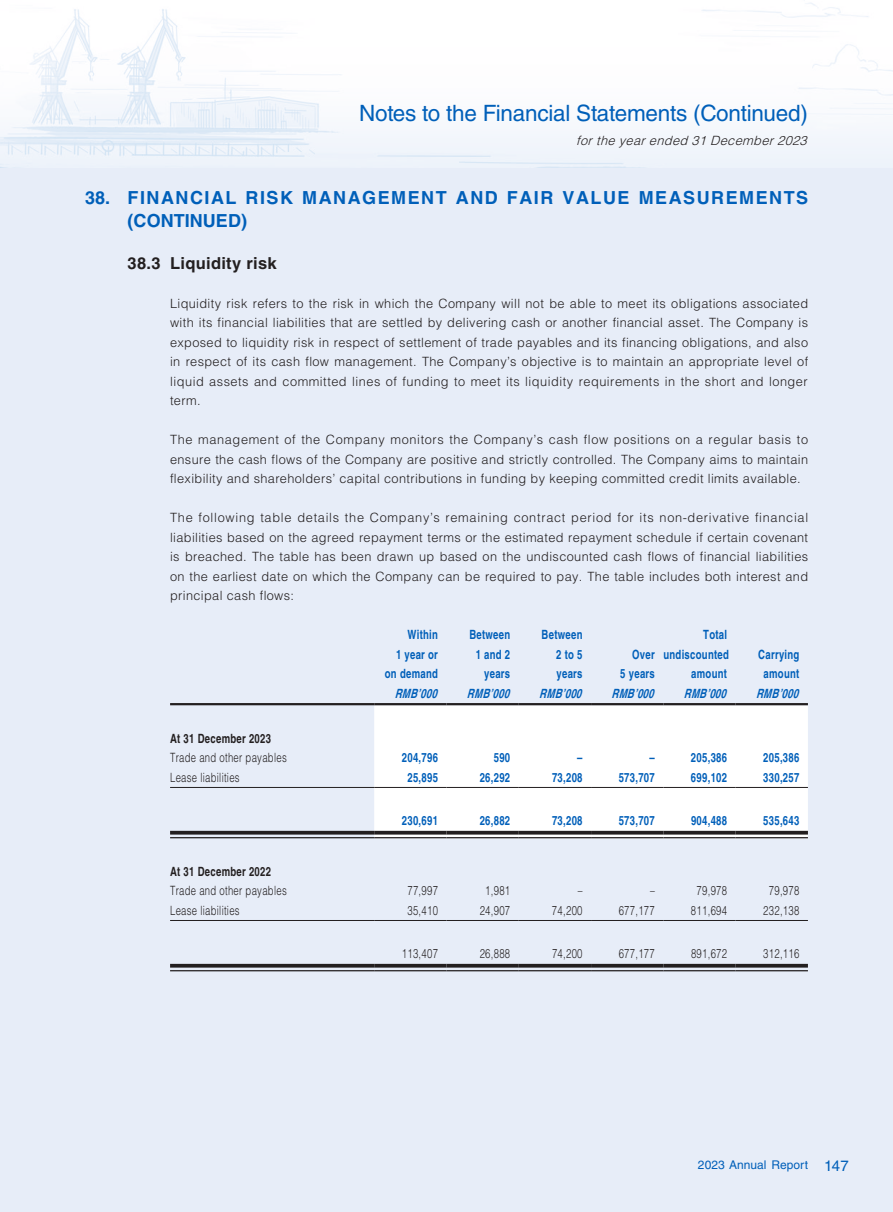
<style>
.page{position:relative;width:893px;height:1212px;background:#fff}
.page>*{position:absolute;margin:0;border:0;box-sizing:border-box;transform-origin:0 0}
.t1{font:22.5px "Helvetica LT Std";letter-spacing:-.01em;color:#005fb9}
.t2{font:700 18px/23.2px "Helvetica LT Std";letter-spacing:.085em;color:#005fb9}
.t3{font:700 16.5px "Helvetica LT Std";letter-spacing:.02em;color:#231f20}
.t4{font:300 12.75px/19.5px "Helvetica LT Std";letter-spacing:.03em;color:#231f20;text-align:justify}
.t5{font:700 12.75px/19.5px "Helvetica LT Std";letter-spacing:.03em;color:#005fb9;text-align:right;scale:.75 1}
.t6{font:300 12.75px "Helvetica LT Std";letter-spacing:.03em;color:#231f20;scale:.75 1}
.t7{font:italic 700 12.75px "Helvetica LT Std";color:#005fb9;scale:.75 1}
.t8{font:700 12.75px "Helvetica LT Std";letter-spacing:.03em;color:#231f20;scale:.75 1}
.t9{font:italic 300 12.75px "Helvetica LT Std";color:#231f20}
.t10{font:12px "Helvetica LT Std";letter-spacing:.005em;color:#005fb9}
.s1{font-size:15px}
</style>
<div class="page">
<img style="left:0;top:3px;width:893px;height:165px">
<div style="left:0;top:168px;width:893px;height:1044px;background:#e7edf8"></div>
<div style="left:374px;top:705px;width:434px;height:132px;background:#fff"></div>
<hr style="left:170px;top:703px;width:204px;height:2px;background:#231f20">
<hr style="left:374px;top:703px;width:72px;height:2px;background:#231f20">
<hr style="left:446px;top:703px;width:73px;height:2px;background:#231f20">
<hr style="left:519px;top:703px;width:72px;height:2px;background:#231f20">
<hr style="left:591px;top:703px;width:72px;height:2px;background:#231f20">
<hr style="left:663px;top:703px;width:73px;height:2px;background:#231f20">
<hr style="left:736px;top:703px;width:72px;height:2px;background:#231f20">
<hr style="left:170px;top:787px;width:204px;height:1px;background:#231f20">
<hr style="left:374px;top:787px;width:72px;height:1px;background:#231f20">
<hr style="left:446px;top:787px;width:73px;height:1px;background:#231f20">
<hr style="left:519px;top:787px;width:72px;height:1px;background:#231f20">
<hr style="left:591px;top:787px;width:72px;height:1px;background:#231f20">
<hr style="left:663px;top:787px;width:73px;height:1px;background:#231f20">
<hr style="left:736px;top:787px;width:72px;height:1px;background:#231f20">
<hr style="left:170px;top:831px;width:204px;height:3px;background:#231f20">
<hr style="left:170px;top:837px;width:204px;height:1px;background:#231f20">
<hr style="left:374px;top:831px;width:72px;height:3px;background:#231f20">
<hr style="left:374px;top:837px;width:72px;height:1px;background:#231f20">
<hr style="left:446px;top:831px;width:73px;height:3px;background:#231f20">
<hr style="left:446px;top:837px;width:73px;height:1px;background:#231f20">
<hr style="left:519px;top:831px;width:72px;height:3px;background:#231f20">
<hr style="left:519px;top:837px;width:72px;height:1px;background:#231f20">
<hr style="left:591px;top:831px;width:72px;height:3px;background:#231f20">
<hr style="left:591px;top:837px;width:72px;height:1px;background:#231f20">
<hr style="left:663px;top:831px;width:73px;height:3px;background:#231f20">
<hr style="left:663px;top:837px;width:73px;height:1px;background:#231f20">
<hr style="left:736px;top:831px;width:72px;height:3px;background:#231f20">
<hr style="left:736px;top:837px;width:72px;height:1px;background:#231f20">
<hr style="left:170px;top:920px;width:204px;height:1px;background:#231f20">
<hr style="left:374px;top:920px;width:72px;height:1px;background:#231f20">
<hr style="left:446px;top:920px;width:73px;height:1px;background:#231f20">
<hr style="left:519px;top:920px;width:72px;height:1px;background:#231f20">
<hr style="left:591px;top:920px;width:72px;height:1px;background:#231f20">
<hr style="left:663px;top:920px;width:73px;height:1px;background:#231f20">
<hr style="left:736px;top:920px;width:72px;height:1px;background:#231f20">
<hr style="left:170px;top:964px;width:204px;height:3px;background:#231f20">
<hr style="left:170px;top:970px;width:204px;height:1px;background:#231f20">
<hr style="left:374px;top:964px;width:72px;height:3px;background:#231f20">
<hr style="left:374px;top:970px;width:72px;height:1px;background:#231f20">
<hr style="left:446px;top:964px;width:73px;height:3px;background:#231f20">
<hr style="left:446px;top:970px;width:73px;height:1px;background:#231f20">
<hr style="left:519px;top:964px;width:72px;height:3px;background:#231f20">
<hr style="left:519px;top:970px;width:72px;height:1px;background:#231f20">
<hr style="left:591px;top:964px;width:72px;height:3px;background:#231f20">
<hr style="left:591px;top:970px;width:72px;height:1px;background:#231f20">
<hr style="left:663px;top:964px;width:73px;height:3px;background:#231f20">
<hr style="left:663px;top:970px;width:73px;height:1px;background:#231f20">
<hr style="left:736px;top:964px;width:72px;height:3px;background:#231f20">
<hr style="left:736px;top:970px;width:72px;height:1px;background:#231f20">
<h1 class="t1" style="left:359px;top:100px;width:450px">Notes to the Financial Statements (Continued)</h1>
<p class="t9" style="left:576px;top:133px;width:236px">forthe yearended 31 December2023</p>
<h2 class="t2" style="left:128px;top:186px;width:682px;text-indent:-43px">38. FINANCIAL RISK MANAGEMENT AND FAIR VALUE MEASUREMENTS (CONTINUED)</h2>
<p class="t3" style="left:128px;top:253px;width:151px">38.3 Liquidity risk</p>
<p class="t4" style="left:170px;top:293px;width:640px">Liquidity risk refers to the risk in which the Company will not be able to meet its obligations associated with its financial liabilities that are settled by delivering cash or another financial asset. The Company is exposed to liquidity risk in respect of settlement of trade payables and its financing obligations, and also in respect of its cash flow management. The Company’s objective is to maintain an appropriate level of liquid assets and committed lines of funding to meet its liquidity requirements in the short and longer term.</p>
<p class="t4" style="left:170px;top:430px;width:640px">The management of the Company monitors the Company’s cash flow positions on a regular basis to ensure the cash flows of the Company are positive and strictly controlled. The Company aims to maintain flexibility and shareholders’ capital contributions in funding by keeping committed credit limits available.</p>
<p class="t4" style="left:170px;top:508px;width:640px">The following table details the Company’s remaining contract period for its non-derivative financial liabilities based on the agreed repayment terms or the estimated repayment schedule if certain covenant is breached. The table has been drawn up based on the undiscounted cash flows of financial liabilities on the earliest date on which the Company can be required to pay. The table includes both interest and principal cash flows:</p>
<p class="t5" style="left:385px;top:625px;width:72px">Within<br>1 year or on demand</p>
<p class="t5" style="left:469px;top:625px;width:56px">Between<br>1 and 2 years</p>
<p class="t5" style="left:556px;top:625px;width:37px;text-align:justify;text-indent:-15px">Between 2 to 5 years</p>
<p class="t5" style="left:663px;top:625px;width:89px">Total undiscounted amount</p>
<p class="t5" style="left:758px;top:644px;width:56px;text-align:center">Carrying amount</p>
<p class="t5" style="left:620px;top:644px;width:48px">Over<br>5 years</p>
<p class="t7" style="left:395px;top:685px;width:63px">RMB’000</p>
<p class="t7" style="left:467px;top:685px;width:63px">RMB’000</p>
<p class="t7" style="left:539px;top:685px;width:63px">RMB’000</p>
<p class="t7" style="left:612px;top:685px;width:63px">RMB’000</p>
<p class="t7" style="left:684px;top:685px;width:63px">RMB’000</p>
<p class="t7" style="left:756px;top:685px;width:63px">RMB’000</p>
<p class="t8" style="left:170px;top:730px;width:136px">At 31 December 2023</p>
<p class="t6" style="left:170px;top:750px;width:157px">Trade and other payables</p>
<p class="t5" style="left:402px;top:748px;width:50px">204,796</p>
<p class="t5" style="left:494px;top:748px;width:23px">590</p>
<p class="t5" style="left:577px;top:748px;width:9px">–</p>
<p class="t5" style="left:649px;top:748px;width:9px">–</p>
<p class="t5" style="left:691px;top:748px;width:50px">205,386</p>
<p class="t5" style="left:763px;top:748px;width:50px">205,386</p>
<p class="t6" style="left:170px;top:769px;width:94px">Lease liabilities</p>
<p class="t5" style="left:407px;top:767px;width:42px">25,895</p>
<p class="t5" style="left:480px;top:767px;width:42px">26,292</p>
<p class="t5" style="left:552px;top:767px;width:42px">73,208</p>
<p class="t5" style="left:619px;top:767px;width:50px">573,707</p>
<p class="t5" style="left:691px;top:767px;width:50px">699,102</p>
<p class="t5" style="left:763px;top:767px;width:50px">330,257</p>
<p class="t5" style="left:402px;top:811px;width:50px">230,691</p>
<p class="t5" style="left:480px;top:811px;width:42px">26,882</p>
<p class="t5" style="left:552px;top:811px;width:42px">73,208</p>
<p class="t5" style="left:619px;top:811px;width:50px">573,707</p>
<p class="t5" style="left:691px;top:811px;width:50px">904,488</p>
<p class="t5" style="left:763px;top:811px;width:50px">535,643</p>
<p class="t8" style="left:170px;top:863px;width:136px">At 31 December 2022</p>
<p class="t6" style="left:170px;top:883px;width:157px">Trade and other payables</p>
<p class="t6" style="left:407px;top:883px;width:42px">77,997</p>
<p class="t6" style="left:485px;top:883px;width:35px">1,981</p>
<p class="t6" style="left:578px;top:883px;width:8px">–</p>
<p class="t6" style="left:650px;top:883px;width:8px">–</p>
<p class="t6" style="left:697px;top:883px;width:42px">79,978</p>
<p class="t6" style="left:769px;top:883px;width:42px">79,978</p>
<p class="t6" style="left:170px;top:902px;width:94px">Lease liabilities</p>
<p class="t6" style="left:407px;top:902px;width:42px">35,410</p>
<p class="t6" style="left:480px;top:902px;width:42px">24,907</p>
<p class="t6" style="left:552px;top:902px;width:42px">74,200</p>
<p class="t6" style="left:619px;top:902px;width:50px">677,177</p>
<p class="t6" style="left:691px;top:902px;width:50px">811,694</p>
<p class="t6" style="left:763px;top:902px;width:50px">232,138</p>
<p class="t6" style="left:402px;top:946px;width:50px">113,407</p>
<p class="t6" style="left:480px;top:946px;width:42px">26,888</p>
<p class="t6" style="left:552px;top:946px;width:42px">74,200</p>
<p class="t6" style="left:619px;top:946px;width:50px">677,177</p>
<p class="t6" style="left:691px;top:946px;width:50px">891,672</p>
<p class="t6" style="left:763px;top:946px;width:50px">312,116</p>
<p class="t10" style="left:698px;top:1158px;width:152px">2023 Annual Report <span class="s1">147</span></p>
</div>
